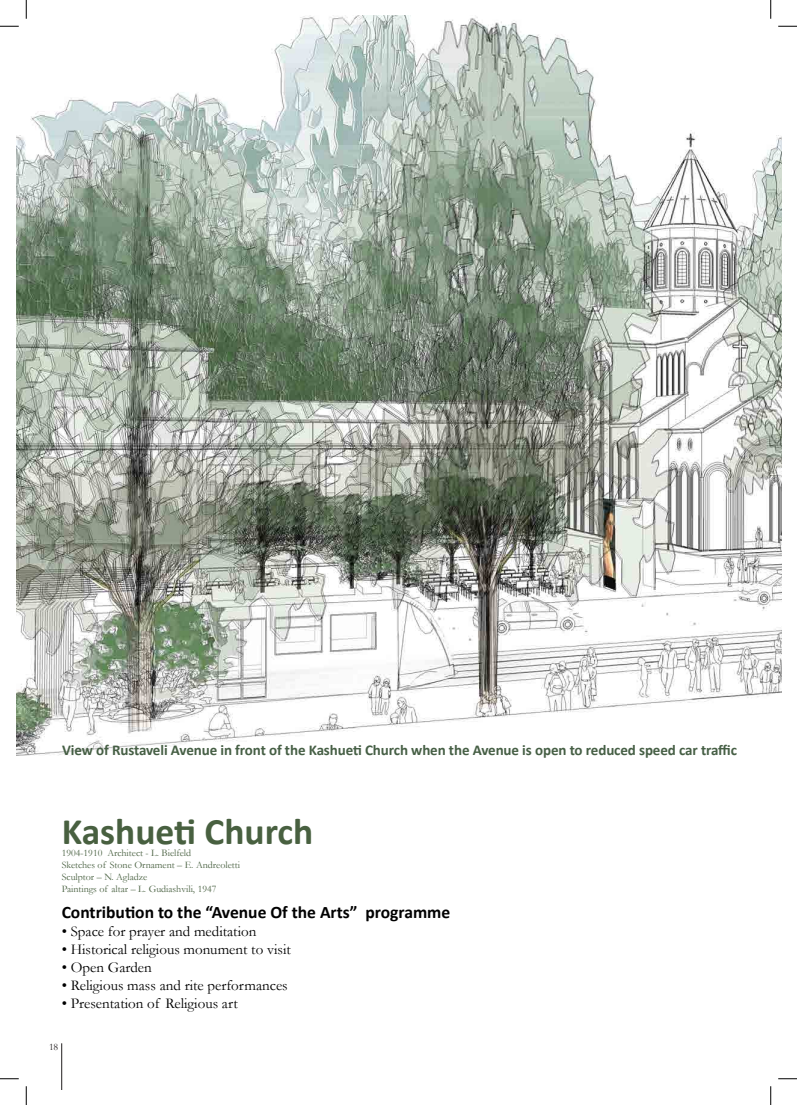
<style>
.page{position:relative;width:797px;height:1105px;background:#fff}
.page>*{position:absolute;margin:0;border:0;box-sizing:border-box;transform-origin:0 0}
.Green_Heading{font:700 37.5px "Calibri";color:#486040}
.Contribution_Heading{font:700 17.5px "Calibri";color:#000}
.Contribution_Body{font:15px "Garamond";color:#000}
.t1{font:700 15px "Calibri";letter-spacing:-.005em;color:#465f45}
.Gree_descriptions{font:10px "Garamond";color:#486040}
.Page_Numbering{font:10px "Garamond";color:#231f20}
</style>
<div class="page">
<img style="left:17px;top:16px;width:764px;height:740px">
<div style="left:54px;top:736px;width:691px;height:30px;background:#fff"></div>
<hr style="left:61px;top:1043px;width:1px;height:46px;background:#231f20">
<svg style="left:0;top:25px;width:19px;height:2px"></svg>
<svg style="left:778px;top:25px;width:19px;height:2px"></svg>
<svg style="left:0;top:1078px;width:19px;height:1px"></svg>
<svg style="left:778px;top:1078px;width:19px;height:1px"></svg>
<svg style="left:25px;top:0;width:2px;height:19px"></svg>
<svg style="left:25px;top:1086px;width:2px;height:19px"></svg>
<svg style="left:770px;top:0;width:1px;height:19px"></svg>
<svg style="left:770px;top:1086px;width:1px;height:19px"></svg>
<p class="t1" style="left:62px;top:740px;width:676px">View of Rustaveli Avenue in front of the Kashueti Church when the Avenue is open to reduced speed car traffic</p>
<p class="Green_Heading" style="left:62px;top:807px;width:253px">Kashueti Church</p>
<p class="Gree_descriptions" style="left:62px;top:846px;width:131px">1904-1910 Architect - L. Bielfeld</p>
<p class="Gree_descriptions" style="left:62px;top:858px;width:180px">Sketches of Stone Ornament – E. Andreoletti</p>
<p class="Gree_descriptions" style="left:62px;top:870px;width:87px">Sculptor – N. Agladze</p>
<p class="Gree_descriptions" style="left:62px;top:882px;width:156px">Paintings of altar – L. Gudiashvili, 1947</p>
<p class="Contribution_Heading" style="left:62px;top:901px;width:390px">Contribution to the “Avenue Of the Arts” programme</p>
<p class="Contribution_Body" style="left:62px;top:921px;width:196px">• Space for prayer and meditation</p>
<p class="Contribution_Body" style="left:62px;top:939px;width:231px">• Historical religious monument to visit</p>
<p class="Contribution_Body" style="left:62px;top:957px;width:92px">• Open Garden</p>
<p class="Contribution_Body" style="left:62px;top:975px;width:227px">• Religious mass and rite performances</p>
<p class="Contribution_Body" style="left:62px;top:993px;width:177px">• Presentation of Religious art</p>
<p class="Page_Numbering" style="left:49px;top:1040px;width:11px">18</p>
</div>
